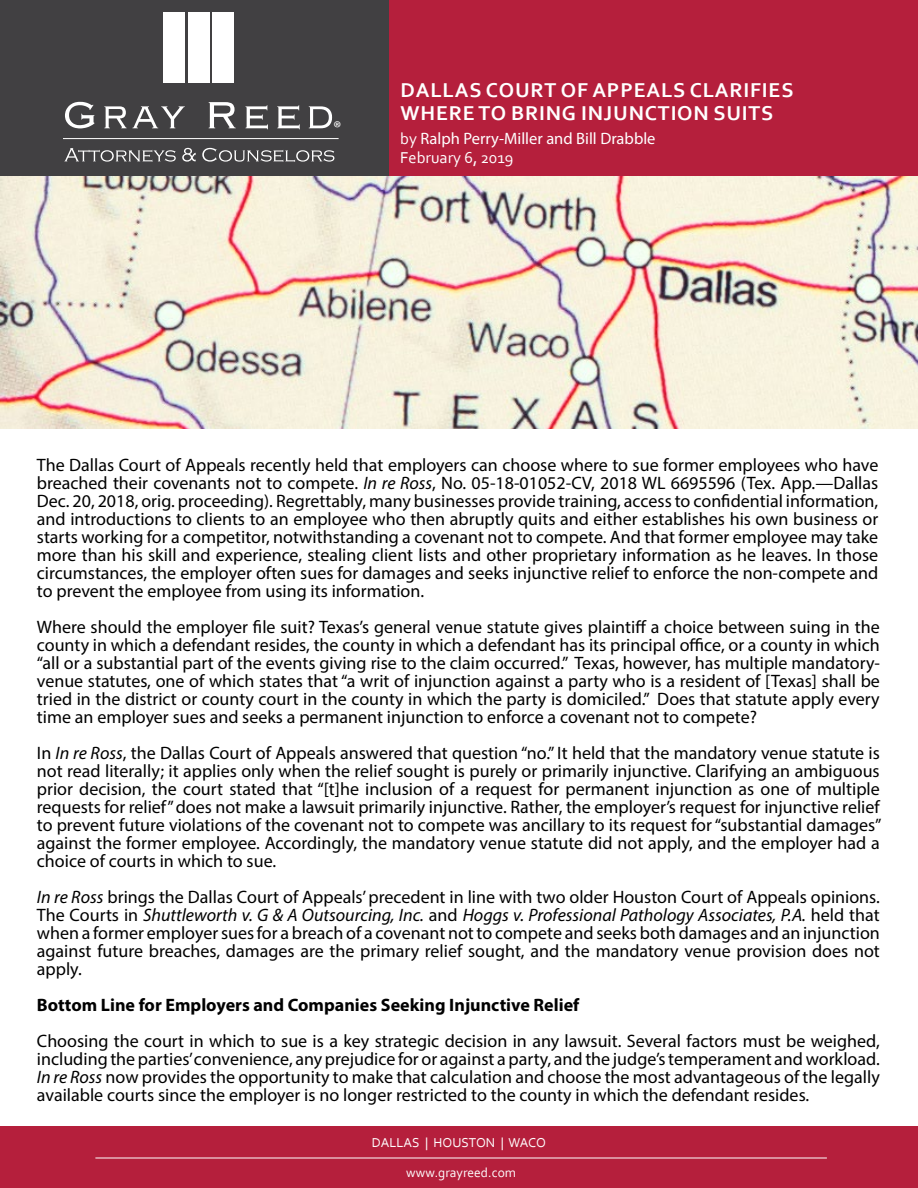
<style>
.page{position:relative;width:918px;height:1188px;background:#fff}
.page>*{position:absolute;margin:0;border:0;box-sizing:border-box;transform-origin:0 0}
.t1{font:700 21px/22.5px "Corbel";letter-spacing:.04em;color:#fff}
.t2{font:18.6px "Myriad Pro";color:#fff}
.t3{font:18px/18px "Myriad Pro";color:#000;text-align:justify}
.t4{font:700 18px "Myriad Pro";color:#000}
.t5{font:16.5px "Myriad Pro";color:#fff}
.t6{font:16.5px "Corbel";color:#fff}
.t7{font:13.5px "Corbel";color:#fff}
.s1{font-family:"Corbel"}
.s2{font-style:italic}
</style>
<div class="page">
<div style="left:388px;top:0;width:530px;height:176px;background:#b51f3c"></div>
<div style="left:0;top:0;width:388px;height:176px;background:#414042"></div>
<svg style="left:64px;top:148px;width:112px;height:14px"></svg>
<svg style="left:182px;top:148px;width:14px;height:14px"></svg>
<svg style="left:202px;top:148px;width:132px;height:14px"></svg>
<svg style="left:65px;top:102px;width:29px;height:26px"></svg>
<svg style="left:104px;top:106px;width:81px;height:22px"></svg>
<svg style="left:209px;top:102px;width:27px;height:26px"></svg>
<svg style="left:245px;top:105px;width:23px;height:24px"></svg>
<svg style="left:277px;top:105px;width:23px;height:24px"></svg>
<svg style="left:309px;top:106px;width:23px;height:22px"></svg>
<hr style="left:63px;top:138px;width:276px;height:1px;background:#fff">
<div style="left:164px;top:12px;width:21px;height:71px;background:#fff"></div>
<div style="left:188px;top:12px;width:21px;height:71px;background:#fff"></div>
<div style="left:213px;top:12px;width:21px;height:71px;background:#fff"></div>
<div style="left:0;top:1126px;width:918px;height:62px;background:#b51f3c"></div>
<hr style="left:95px;top:1158px;width:732px;height:1px;background:#fff">
<img style="left:0;top:176px;width:918px;height:252px">
<p class="t2" style="left:333px;top:116px;width:9px">®</p>
<p class="t1" style="left:401px;top:78px;width:394px">DALLAS COURT OF APPEALS CLARIFIES<br>WHERE TO BRING INJUNCTION SUITS</p>
<p class="t5" style="left:400px;top:128px;width:257px"><span class="s1">by</span> Ralph Perry-Miller and Bill Drabble</p>
<p class="t6" style="left:400px;top:148px;width:115px">February 6, 2019</p>
<p class="t3" style="left:37px;top:455px;width:843px">The Dallas Court of Appeals recently held that employers can choose where to sue former employees who have breached their covenants not to compete. <span class="s2">In re Ross</span>, No. 05-18-01052-CV, 2018 WL 6695596 (Tex. App.—Dallas Dec. 20, 2018, orig. proceeding). Regrettably, many businesses provide training, access to confidential information, and introductions to clients to an employee who then abruptly quits and either establishes his own business or starts working for a competitor, notwithstanding a covenant not to compete. And that former employee may take more than his skill and experience, stealing client lists and other proprietary information as he leaves. In those circumstances, the employer often sues for damages and seeks injunctive relief to enforce the non-compete and to prevent the employee from using its information.</p>
<p class="t3" style="left:37px;top:617px;width:845px">Where should the employer file suit? Texas’s general venue statute gives plaintiff a choice between suing in the county in which a defendant resides, the county in which a defendant has its principal office, or a county in which “all or a substantial part of the events giving rise to the claim occurred.” Texas, however, has multiple mandatory&shy;venue statutes, one of which states that “a writ of injunction against a party who is a resident of [Texas] shall be tried in the district or county court in the county in which the party is domiciled.” Does that statute apply every time an employer sues and seeks a permanent injunction to enforce a covenant not to compete?</p>
<p class="t3" style="left:37px;top:743px;width:846px">In <span class="s2">In re Ross</span>, the Dallas Court of Appeals answered that question “no.” It held that the mandatory venue statute is not read literally; it applies only when the relief sought is purely or primarily injunctive. Clarifying an ambiguous prior decision, the court stated that “[t]he inclusion of a request for permanent injunction as one of multiple requests for relief” does not make a lawsuit primarily injunctive. Rather, the employer’s request for injunctive relief to prevent future violations of the covenant not to compete was ancillary to its request for “substantial damages” against the former employee. Accordingly, the mandatory venue statute did not apply, and the employer had a choice of courts in which to sue.</p>
<p class="t3" style="left:37px;top:887px;width:845px"><span class="s2">In re Ross</span> brings the Dallas Court of Appeals’ precedent in line with two older Houston Court of Appeals opinions.<br>The Courts in <span class="s2">Shuttleworth v. G &amp; A Outsourcing, Inc.</span> and <span class="s2">Hoggs v. Professional Pathology Associates, P.A.</span> held that when a former employer sues for a breach of a covenant not to compete and seeks both damages and an injunction against future breaches, damages are the primary relief sought, and the mandatory venue provision does not apply.</p>
<p class="t4" style="left:37px;top:993px;width:544px">Bottom Line for Employers and Companies Seeking Injunctive Relief</p>
<p class="t3" style="left:37px;top:1031px;width:844px">Choosing the court in which to sue is a key strategic decision in any lawsuit. Several factors must be weighed, including the parties’convenience, any prejudice for or against a party, and the judge’s temperament and workload.<br><span class="s2">In re Ross</span> now provides the opportunity to make that calculation and choose the most advantageous of the legally available courts since the employer is no longer restricted to the county in which the defendant resides.</p>
<p class="t7" style="left:372px;top:1134px;width:176px">DALLAS | HOUSTON | WACO</p>
<p class="t7" style="left:406px;top:1164px;width:111px">www.grayreed.com</p>
</div>
